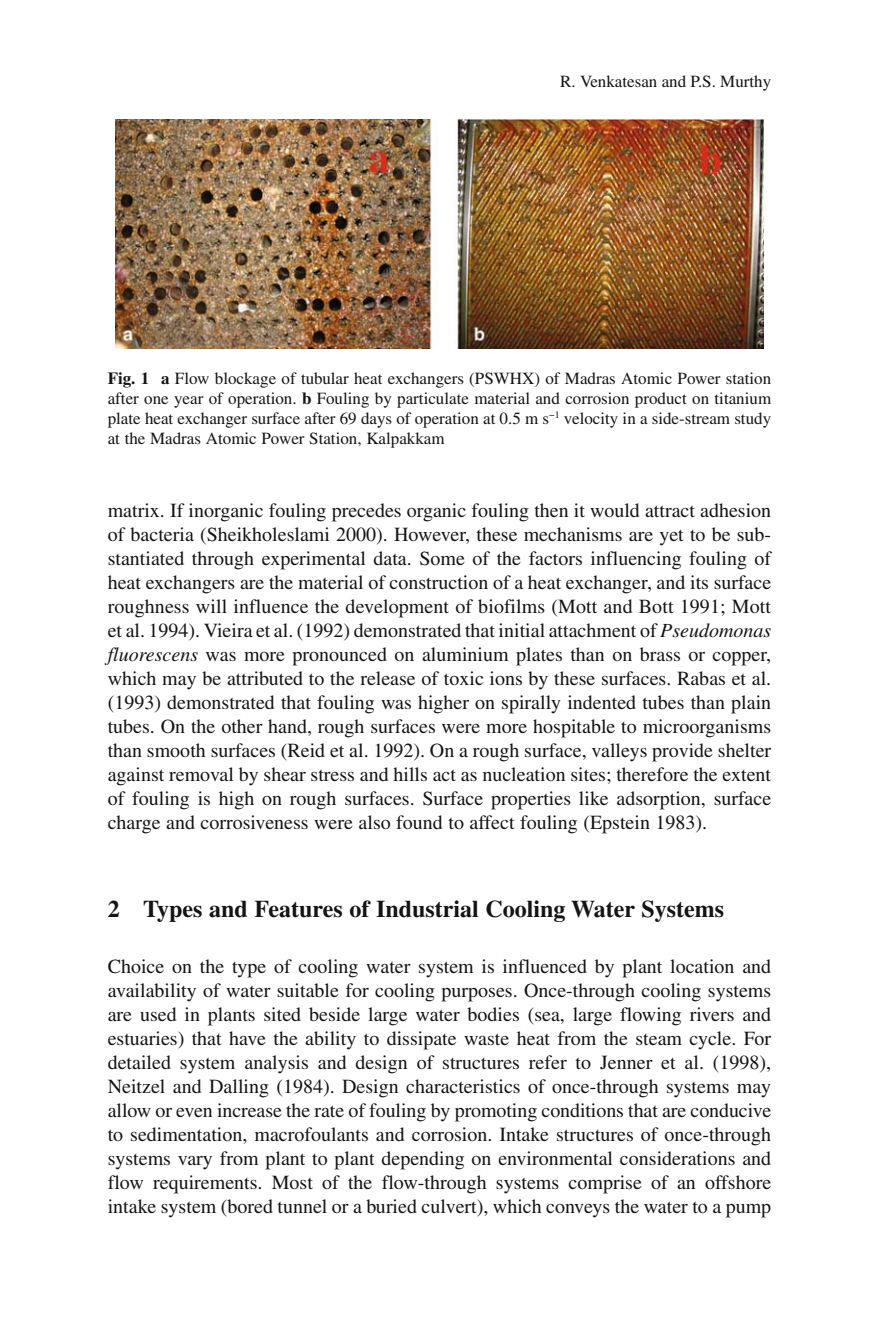
<style>
.page{position:relative;width:879px;height:1333px;background:#fff}
.page>*{position:absolute;margin:0;border:0;box-sizing:border-box;transform-origin:0 0}
.t1{font:700 24px "Times";color:#131413}
.t2{font:20px/24px "Times";color:#131413;text-align:justify}
.t3{font:17px/20px "Times";color:#131413;text-align:justify}
.s1{color:#fff}
.s2{font-weight:700}
.s3{font-style:italic}
</style>
<div class="page">
<img style="left:115px;top:119px;width:648px;height:229px">
<p class="t3" style="left:552px;top:73px;width:221px"><span class="s1">4</span>R. Venkatesan and P.S. Murthy</p>
<p class="t3" style="left:108px;top:370px;width:665px"><span class="s2">Fig. 1 a</span> Flow blockage of tubular heat exchangers (PSWHX) of Madras Atomic Power station after one year of operation. <span class="s2">b</span> Fouling by particulate material and corrosion product on titanium plate heat exchanger surface after 69 days of operation at 0.5 m s <sup>−1</sup> velocity in a side-stream study at the Madras Atomic Power Station, Kalpakkam</p>
<p class="t2" style="left:108px;top:500px;width:665px">matrix. If inorganic fouling precedes organic fouling then it would attract adhesion of bacteria (Sheikholeslami 2000) . However, these mechanisms are yet to be sub&shy;stantiated through experimental data. Some of the factors influencing fouling of heat exchangers are the material of construction of a heat exchanger, and its surface roughness will influence the development of biofilms (Mott and Bott 1991 ; Mott et al. 1994) . Vieira et al. (1992) demonstrated that initial attachment of <span class="s3">Pseudomonas fluorescens</span> was more pronounced on aluminium plates than on brass or copper, which may be attributed to the release of toxic ions by these surfaces. Rabas et al. (1993) demonstrated that fouling was higher on spirally indented tubes than plain tubes. On the other hand, rough surfaces were more hospitable to microorganisms than smooth surfaces (Reid et al. 1992) . On a rough surface, valleys provide shelter against removal by shear stress and hills act as nucleation sites; therefore the extent of fouling is high on rough surfaces. Surface properties like adsorption, surface charge and corrosiveness were also found to affect fouling (Epstein 1983) .</p>
<p class="t1" style="left:108px;top:900px;width:618px">2 Types and Features of Industrial Cooling Water Systems</p>
<p class="t2" style="left:108px;top:956px;width:665px">Choice on the type of cooling water system is influenced by plant location and availability of water suitable for cooling purposes. Once-through cooling systems are used in plants sited beside large water bodies (sea, large flowing rivers and estuaries) that have the ability to dissipate waste heat from the steam cycle. For detailed system analysis and design of structures refer to Jenner et al. (1998) , Neitzel and Dalling (1984) . Design characteristics of once-through systems may allow or even increase the rate of fouling by promoting conditions that are conducive to sedimentation, macrofoulants and corrosion. Intake structures of once-through systems vary from plant to plant depending on environmental considerations and flow requirements. Most of the flow-through systems comprise of an offshore intake system (bored tunnel or a buried culvert), which conveys the water to a pump</p>
</div>
